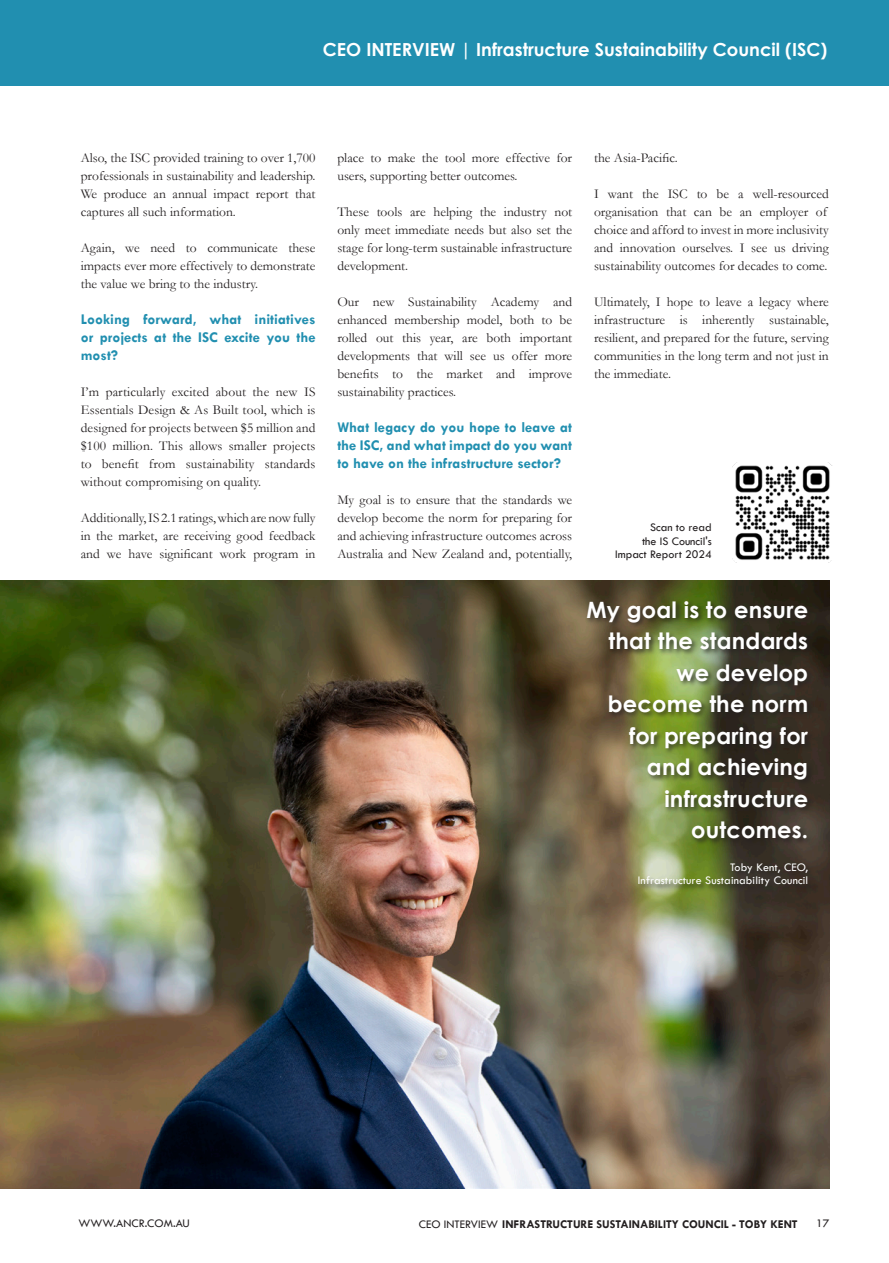
<style>
.page{position:relative;width:889px;height:1263px;background:#fff}
.page>*{position:absolute;margin:0;border:0;box-sizing:border-box;transform-origin:0 0}
.t1{font:700 22.5px/31.5px "Century Gothic";letter-spacing:.01em;color:#fff;text-align:right}
.t2{font:700 18px "Century Gothic";color:#fff}
.t3{font:700 15px/18px "Tw Cen";color:#218fb0;text-align:justify}
.t4{font:13.5px/18px "Garamond";color:#231f20;text-align:justify}
.t5{font:12px/13.5px "Tw Cen";color:#231f20;text-align:right}
.t6{font:700 12px "Tw Cen";color:#231f20}
.t7{font:12px/13.5px "Tw Cen";letter-spacing:.01em;color:#fff;text-align:right}
.s1{font-weight:400}
</style>
<div class="page">
<div style="left:0;top:0;width:889px;height:85px;background:#218fb0"></div>
<img style="left:0;top:580px;width:829px;height:608px">
<div style="left:585px;top:600px;width:230px;height:294px;background:#231f20;opacity:.75"></div>
<img style="left:733px;top:463px;width:99px;height:99px">
<p class="t2" style="left:323px;top:36px;width:506px">CEO INTERVIEW | Infrastructure Sustainability Council (ISC)</p>
<p class="t4" style="left:81px;top:148px;width:236px">Also, the ISC provided training to over 1,700 professionals in sustainability and leadership.<br>We produce an annual impact report that captures all such information.</p>
<p class="t4" style="left:81px;top:238px;width:236px">Again, we need to communicate these impacts ever more effectively to demonstrate the value we bring to the industry.</p>
<p class="t3" style="left:81px;top:310px;width:236px">Looking forward, what initiatives or projects at the ISC excite you the most?</p>
<p class="t4" style="left:81px;top:382px;width:236px">I’m particularly excited about the new IS Essentials Design &amp; As Built tool, which is designed for projects between $5 million and $100 million. This allows smaller projects to benefit from sustainability standards without compromising on quality.</p>
<p class="t4" style="left:81px;top:508px;width:236px">Additionally, IS 2.1 ratings, which are now fully in the market, are receiving good feedback and we have significant work program in</p>
<p class="t4" style="left:337px;top:148px;width:236px">place to make the tool more effective for users, supporting better outcomes.</p>
<p class="t4" style="left:337px;top:202px;width:236px">These tools are helping the industry not only meet immediate needs but also set the stage for long-term sustainable infrastructure development.</p>
<p class="t4" style="left:337px;top:292px;width:236px">Our new Sustainability Academy and enhanced membership model, both to be rolled out this year, are both important developments that will see us offer more benefits to the market and improve sustainability practices.</p>
<p class="t3" style="left:337px;top:418px;width:236px">What legacy do you hope to leave at the ISC, and what impact do you want to have on the infrastructure sector?</p>
<p class="t4" style="left:337px;top:490px;width:236px">My goal is to ensure that the standards we develop become the norm for preparing for and achieving infrastructure outcomes across Australia and New Zealand and, potentially,</p>
<p class="t4" style="left:594px;top:148px;width:85px">the Asia-Pacific.</p>
<p class="t4" style="left:594px;top:184px;width:236px;text-align:left">I want the ISC to be a well-resourced organisation that can be an employer of choice and afford to invest in more inclusivity and innovation ourselves. I see us driving sustainability outcomes for decades to come.</p>
<p class="t4" style="left:594px;top:292px;width:236px">Ultimately, I hope to leave a legacy where infrastructure is inherently sustainable, resilient, and prepared for the future, serving communities in the long term and not just in the immediate.</p>
<p class="t5" style="left:615px;top:521px;width:98px">Scan to read<br>the IS Council's<br>Impact Report 2024</p>
<p class="t1" style="left:586px;top:593px;width:223px">My goal is to ensure that the standards we develop become the norm for preparing for and achieving infrastructure outcomes.</p>
<p class="t7" style="left:638px;top:860px;width:172px">Toby Kent, CEO,<br>Infrastructure Sustainability Council</p>
<p class="t5" style="left:79px;top:1217px;width:113px">WWW.ANCR.COM.AU</p>
<p class="t6" style="left:419px;top:1217px;width:380px"><span class="s1">CEO INTERVIEW</span> INFRASTRUCTURE SUSTAINABILITY COUNCIL - TOBY KENT</p>
<p class="t5" style="left:816px;top:1217px;width:15px">17</p>
</div>
